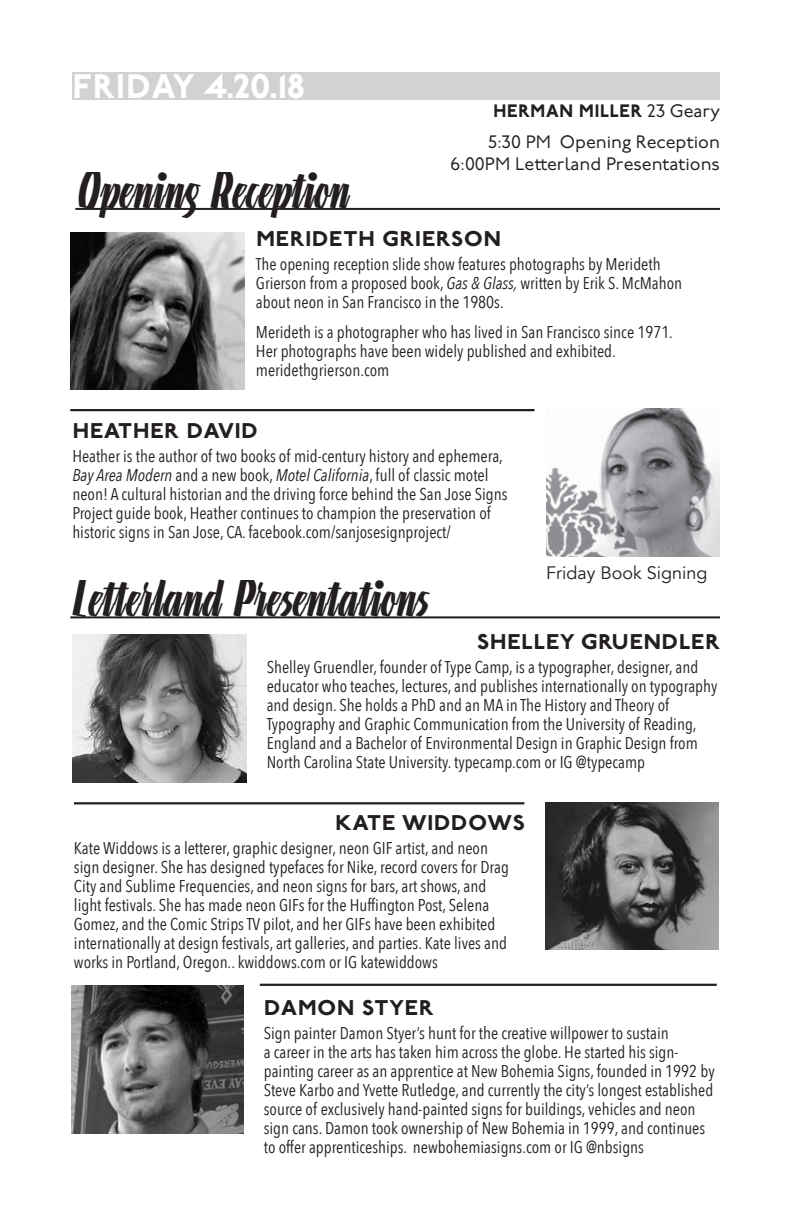
<style>
.page{position:relative;width:792px;height:1224px;background:#fff}
.page>*{position:absolute;margin:0;border:0;box-sizing:border-box;transform-origin:0 0}
.Welcome{font:700 48px "Linotype Gneisenauette";letter-spacing:.015em;color:#231f20}
.DAY_header{font:800 34px "P22 Underground";letter-spacing:.04em;color:#fff}
.Presenter_Names{font:800 21.4px "P22 Underground";letter-spacing:.04em;color:#231f20;scale:1.07 1}
.schedule_list{font:18px/22px "P22 Underground";color:#231f20;text-align:right}
.schedule_list-2{font:800 18px "P22 Underground";letter-spacing:.04em;color:#231f20}
.Intro_copy{font:18px "Avenir";color:#231f20}
.body_copy_presenters{font:17px/19px "Avenir Next Condensed";color:#231f20}
.s1{font-weight:400}
.s2{font-style:italic}
</style>
<div class="page">
<img style="left:546px;top:409px;width:174px;height:148px">
<hr style="left:70px;top:409px;width:465px;height:2px;background:#231f20">
<hr style="left:75px;top:208px;width:645px;height:2px;background:#231f20">
<svg style="left:70px;top:616px;width:650px;height:518px"></svg>
<div style="left:72px;top:72px;width:648px;height:27px;background:#d1d2d4"></div>
<img style="left:70px;top:233px;width:174px;height:156px">
<p class="DAY_header" style="left:73px;top:66px;width:234px">FRIDAY 4.20.18</p>
<p class="Welcome" style="left:75px;top:160px;width:273px">Opening Reception</p>
<p class="schedule_list-2" style="left:494px;top:101px;width:228px">HERMAN MILLER <span class="s1">23 Geary</span></p>
<p class="schedule_list" style="left:451px;top:132px;width:271px">5:30 PM Opening Reception<br>6:00PM Letterland Presentations</p>
<p class="Presenter_Names" style="left:256px;top:226px;width:230px">MERIDETH GRIERSON</p>
<p class="body_copy_presenters" style="left:256px;top:254px;width:428px">The opening reception slide show features photographs by Merideth<br>Grierson from a proposed book, <span class="s2">Gas &amp; Glass,</span> written by Erik S. McMahon about neon in San Francisco in the 1980s.</p>
<p class="body_copy_presenters" style="left:256px;top:322px;width:419px">Merideth is a photographer who has lived in San Francisco since 1971.<br>Her photographs have been widely published and exhibited. meridethgrierson.com</p>
<p class="Presenter_Names" style="left:73px;top:418px;width:174px">HEATHER DAVID</p>
<p class="body_copy_presenters" style="left:72px;top:446px;width:437px">Heather is the author of two books of mid-century history and ephemera, <span class="s2">Bay Area Modern</span> and a new book, <span class="s2">Motel California</span>, full of classic motel neon! A cultural historian and the driving force behind the San Jose Signs Project guide book, Heather continues to champion the preservation of historic signs in San Jose, CA. facebook.com/sanjosesignproject/</p>
<p class="Welcome" style="left:70px;top:568px;width:357px">Letterland Presentations</p>
<p class="Intro_copy" style="left:546px;top:562px;width:163px">Friday Book Signing</p>
<p class="Presenter_Names" style="left:477px;top:629px;width:229px">SHELLEY GRUENDLER</p>
<p class="body_copy_presenters" style="left:267px;top:657px;width:452px">Shelley Gruendler, founder of Type Camp, is a typographer, designer, and educator who teaches, lectures, and publishes internationally on typography and design. She holds a PhD and an MA in The History and Theory of Typography and Graphic Communication from the University of Reading, England and a Bachelor of Environmental Design in Graphic Design from North Carolina State University. typecamp.com or IG @typecamp</p>
<p class="Presenter_Names" style="left:336px;top:810px;width:179px">KATE WIDDOWS</p>
<p class="body_copy_presenters" style="left:74px;top:838px;width:436px">Kate Widdows is a letterer, graphic designer, neon GIF artist, and neon sign designer. She has designed typefaces for Nike, record covers for Drag City and Sublime Frequencies, and neon signs for bars, art shows, and light festivals. She has made neon GIFs for the Huffington Post, Selena Gomez, and the Comic Strips TV pilot, and her GIFs have been exhibited internationally at design festivals, art galleries, and parties. Kate lives and works in Portland, Oregon.. kwiddows.com or IG katewiddows</p>
<p class="Presenter_Names" style="left:264px;top:995px;width:160px">DAMON STYER</p>
<p class="body_copy_presenters" style="left:264px;top:1023px;width:452px">Sign painter Damon Styer’s hunt for the creative willpower to sustain<br>a career in the arts has taken him across the globe. He started his sign&shy;painting career as an apprentice at New Bohemia Signs, founded in 1992 by Steve Karbo and Yvette Rutledge, and currently the city’s longest established source of exclusively hand-painted signs for buildings, vehicles and neon sign cans. Damon took ownership of New Bohemia in 1999, and continues to offer apprenticeships. newbohemiasigns.com or IG @nbsigns</p>
</div>
